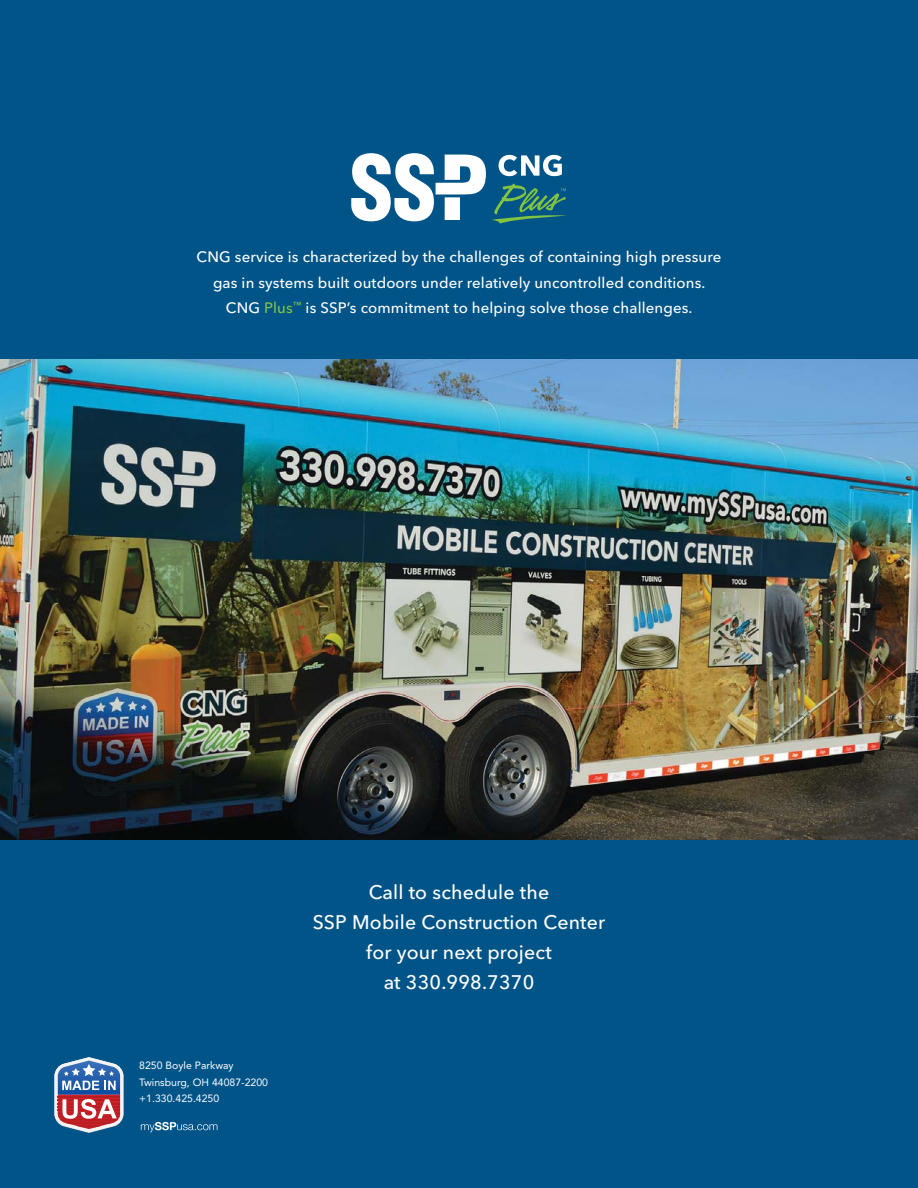
<style>
.page{position:relative;width:918px;height:1188px;background:#005488}
.page>*{position:absolute;margin:0;border:0;box-sizing:border-box;transform-origin:0 0}
.t1{font:500 19.5px/30px "Avenir Next";letter-spacing:.01em;color:#fff;text-align:center}
.t2{font:500 15px/25.5px "Avenir Next";letter-spacing:.01em;color:#fff;text-align:center}
.t3{font:10.5px/16.5px "Avenir";color:#fff}
.s1{color:#82c341}
</style>
<div class="page">
<img style="left:0;top:359px;width:918px;height:481px">
<svg style="left:141px;top:1122px;width:76px;height:10px"></svg>
<svg style="left:55px;top:1057px;width:68px;height:76px;background:#8c7d9b"></svg>
<svg style="left:351px;top:153px;width:215px;height:71px"></svg>
<p class="t2" style="left:197px;top:246px;width:526px">CNG service is characterized by the challenges of containing high pressure gas in systems built outdoors under relatively uncontrolled conditions.<br>CNG <span class="s1">Plus</span><sup>™</sup> is SSP’s commitment to helping solve those challenges.</p>
<p class="t3" style="left:139px;top:1058px;width:130px">8250 Boyle Parkway<br>Twinsburg, OH 44087-2200 +1.330.425.4250</p>
<h1 class="t1" style="left:313px;top:879px;width:294px">Call to schedule the<br>SSP Mobile Construction Center for your next project<br>at 330.998.7370</h1>
</div>
